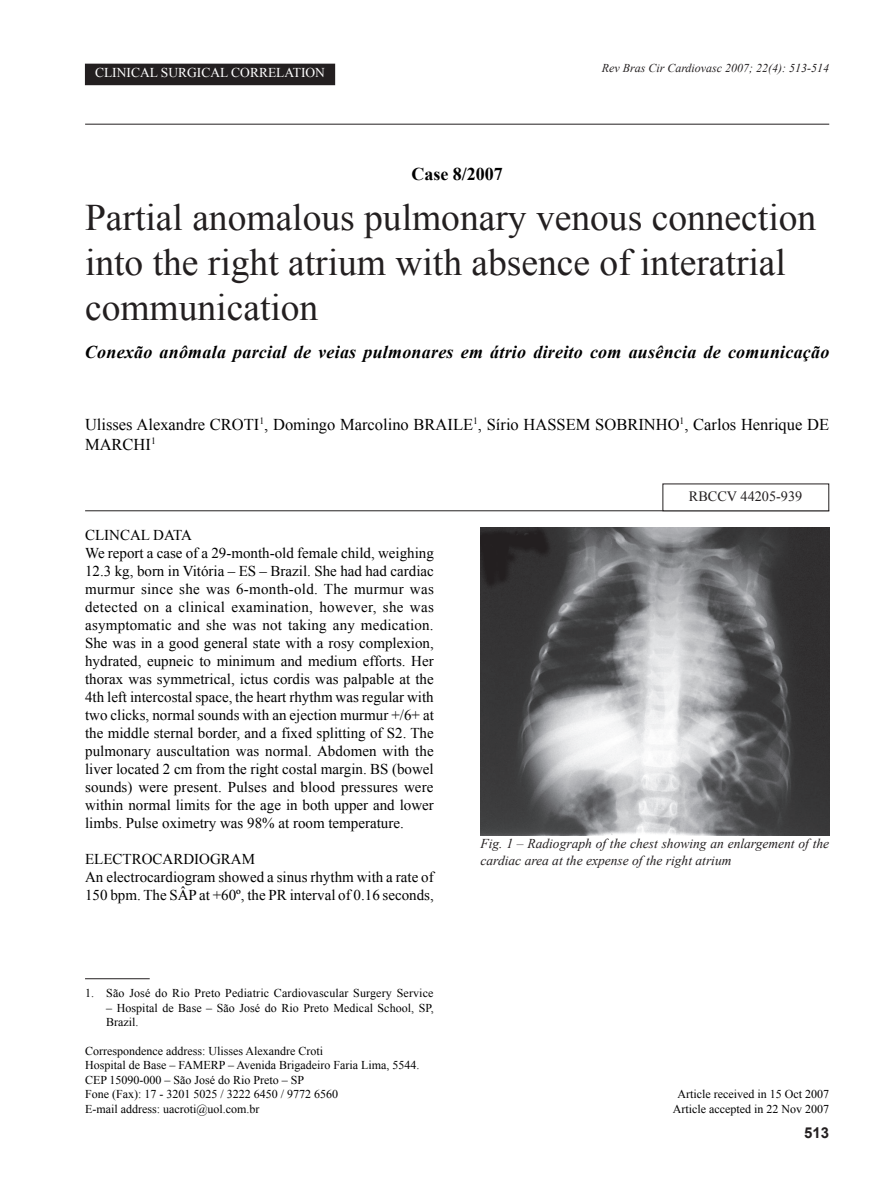
<style>
.page{position:relative;width:893px;height:1191px;background:#fff}
.page>*{position:absolute;margin:0;border:0;box-sizing:border-box;transform-origin:0 0}
.t1{font:37.5px/45px "Times New Roman";color:#231f20}
.t2{font:italic 700 18px "Times New Roman";letter-spacing:.015em;color:#000}
.t3{font:700 18px "Times New Roman";color:#000}
.t4{font:16.5px/19.8px "Times New Roman";color:#000}
.t5{font:15px/18px "Times New Roman";color:#000}
.t6{font:700 15px "Arial";color:#231f20}
.t7{font:14.25px "Times New Roman";color:#231f20}
.t8{font:italic 13.5px/16.2px "Times New Roman";color:#231f20}
.t9{font:13.5px "Times New Roman";color:#fff}
.t10{font:12px/14.4px "Times New Roman";color:#000}
.t11{font:italic 12px "Times New Roman";color:#231f20}
</style>
<div class="page">
<hr style="left:85px;top:978px;width:65px;height:1px;background:#231f20">
<div style="left:85px;top:64px;width:250px;height:21px;background:#231f20"></div>
<hr style="left:85px;top:124px;width:744px;height:1px;background:#231f20">
<hr style="left:85px;top:510px;width:744px;height:1px;background:#231f20">
<img style="left:481px;top:527px;width:348px;height:308px">
<p class="t9" style="left:95px;top:64px;width:231px">CLINICAL SURGICAL CORRELATION</p>
<p class="t3" style="left:411px;top:161px;width:93px">Case 8/2007</p>
<p class="t11" style="left:602px;top:60px;width:229px">Rev Bras Cir Cardiovasc 2007; 22(4): 513-514</p>
<h1 class="t1" style="left:85px;top:194px;width:733px">Partial anomalous pulmonary venous connection into the right atrium with absence of interatrial communication</h1>
<p class="t2" style="left:85px;top:339px;width:746px">Conexão anômala parcial de veias pulmonares em átrio direito com ausência de comunicação</p>
<p class="t4" style="left:85px;top:414px;width:746px">Ulisses Alexandre CROTI<sup>1</sup>, Domingo Marcolino BRAILE<sup>1</sup>, Sírio HASSEM SOBRINHO<sup>1</sup>, Carlos Henrique DE<br>MARCHI<sup>1</sup></p>
<p class="t5" style="left:85px;top:526px;width:350px">CLINCAL DATA<br>We report a case of a 29-month-old female child, weighing 12.3 kg, born in Vitória – ES – Brazil. She had had cardiac murmur since she was 6-month-old. The murmur was detected on a clinical examination, however, she was asymptomatic and she was not taking any medication.<br>She was in a good general state with a rosy complexion, hydrated, eupneic to minimum and medium efforts. Her thorax was symmetrical, ictus cordis was palpable at the 4th left intercostal space, the heart rhythm was regular with two clicks, normal sounds with an ejection murmur +/6+ at the middle sternal border, and a fixed splitting of S2. The pulmonary auscultation was normal. Abdomen with the liver located 2 cm from the right costal margin. BS (bowel sounds) were present. Pulses and blood pressures were within normal limits for the age in both upper and lower limbs. Pulse oximetry was 98% at room temperature.</p>
<p class="t5" style="left:85px;top:850px;width:350px">ELECTROCARDIOGRAM<br>An electrocardiogram showed a sinus rhythm with a rate of<br>150 bpm. The SÂP at +60º, the PR interval of 0.16 seconds,</p>
<p class="t10" style="left:85px;top:986px;width:350px">1. São José do Rio Preto Pediatric Cardiovascular Surgery Service</p>
<p class="t10" style="left:106px;top:1000px;width:329px">– Hospital de Base – São José do Rio Preto Medical School, SP,<br>Brazil.</p>
<p class="t10" style="left:85px;top:1043px;width:336px">Correspondence address: Ulisses Alexandre Croti<br>Hospital de Base – FAMERP – Avenida Brigadeiro Faria Lima, 5544.<br>CEP 15090-000 – São José do Rio Preto – SP<br>Fone (Fax): 17 - 3201 5025 / 3222 6450 / 9772 6560<br>E-mail address: uacroti@uol.com.br</p>
<p class="t7" style="left:689px;top:487px;width:115px">RBCCV 44205-939</p>
<p class="t8" style="left:481px;top:835px;width:350px">Fig. 1 – Radiograph of the chest showing an enlargement of the cardiac area at the expense of the right atrium</p>
<p class="t10" style="left:673px;top:1086px;width:158px;text-align:center">Article received in 15 Oct 2007<br>Article accepted in 22 Nov 2007</p>
<p class="t6" style="left:804px;top:1123px;width:27px">513</p>
</div>
